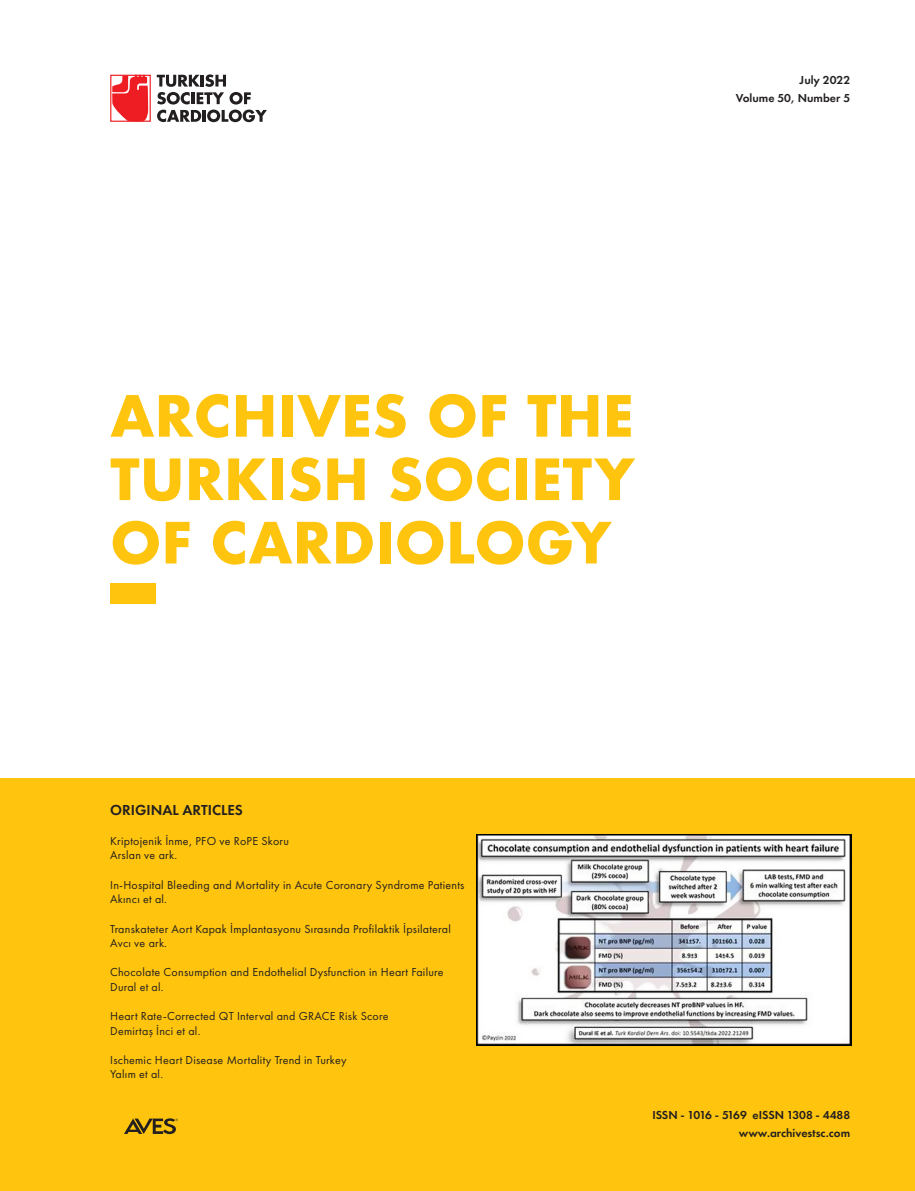
<style>
.page{position:relative;width:915px;height:1191px;background:#fff}
.page>*{position:absolute;margin:0;border:0;box-sizing:border-box;transform-origin:0 0}
.t1{font:700 55.2px/63.4px "Futura";color:#fec40e;text-align:justify}
.t2{font:600 15px "Futura PT";color:#231f20}
.t3{font:12px/14.4px "Futura PT";letter-spacing:.02em;color:#231f20}
.t4{font:600 12px/18px "Futura PT";color:#231f20;text-align:right}
</style>
<div class="page">
<div style="left:0;top:778px;width:914px;height:413px;background:#fec40e"></div>
<svg style="left:124px;top:1118px;width:54px;height:17px"></svg>
<img style="left:476px;top:834px;width:375px;height:211px">
<div style="left:110px;top:584px;width:46px;height:20px;background:#fec40e"></div>
<svg style="left:110px;top:75px;width:41px;height:47px"></svg>
<svg style="left:112px;top:75px;width:36px;height:47px;background:#f1484d"></svg>
<svg style="left:157px;top:74px;width:110px;height:48px"></svg>
<p class="t4" style="left:735px;top:70px;width:116px">July 2022<br>Volume 50, Number 5</p>
<h1 class="t1" style="left:110px;top:384px;width:526px">ARCHIVES OF THE TURKISH SOCIETY OF CARDIOLOGY</h1>
<p class="t2" style="left:110px;top:800px;width:134px">ORIGINAL ARTICLES</p>
<p class="t3" style="left:110px;top:833px;width:180px">Kriptojenik İnme, PFO ve RoPE Skoru<br>Arslan ve ark.</p>
<p class="t3" style="left:110px;top:877px;width:355px">In-Hospital Bleeding and Mortality in Acute Coronary Syndrome Patients<br>Akıncı et al.</p>
<p class="t3" style="left:110px;top:921px;width:342px">Transkateter Aort Kapak İmplantasyonu Sırasında Profilaktik İpsilateral<br>Avcı ve ark.</p>
<p class="t3" style="left:110px;top:965px;width:335px">Chocolate Consumption and Endothelial Dysfunction in Heart Failure<br>Dural et al.</p>
<p class="t3" style="left:110px;top:1009px;width:280px">Heart Rate-Corrected QT Interval and GRACE Risk Score<br>Demirtaş İnci et al.</p>
<p class="t3" style="left:110px;top:1052px;width:238px">Ischemic Heart Disease Mortality Trend in Turkey<br>Yalım et al.</p>
<p class="t4" style="left:652px;top:1105px;width:199px">ISSN - 1016 - 5169 eISSN 1308 - 4488 www.archivestsc.com</p>
</div>
